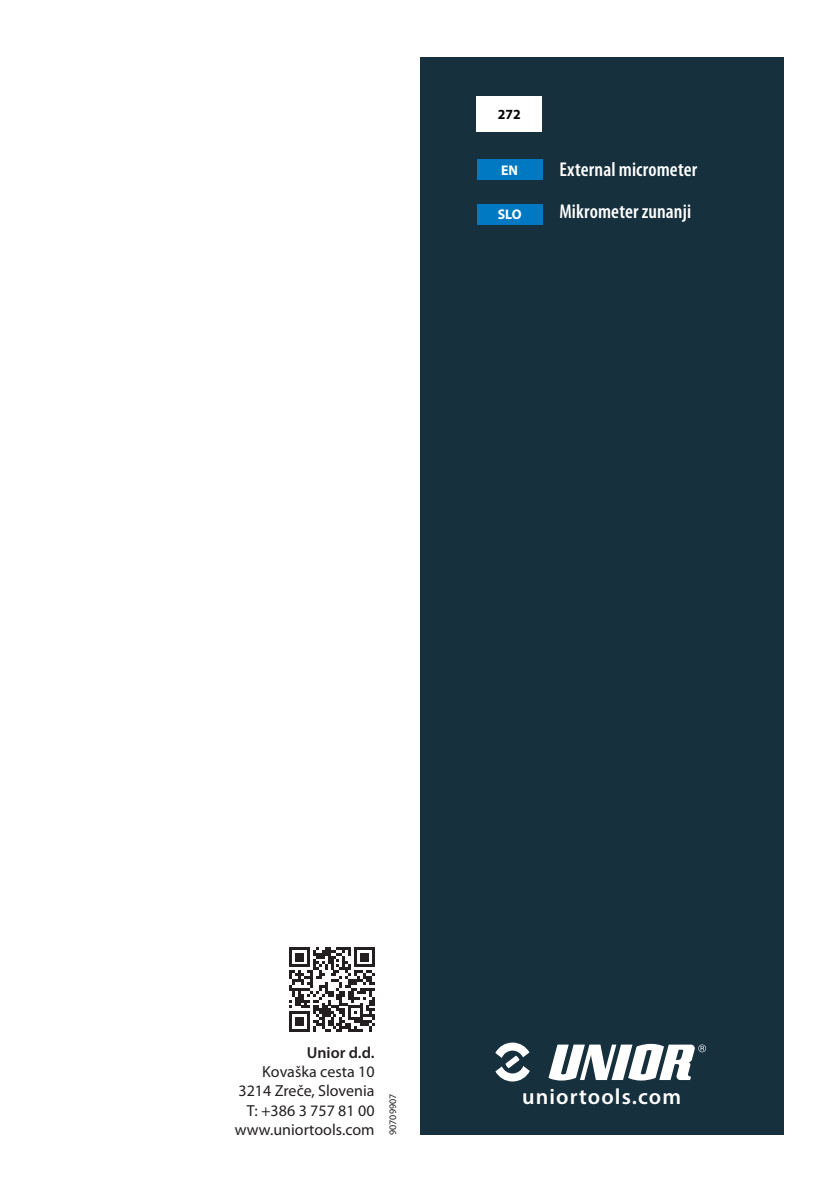
<style>
.page{position:relative;width:840px;height:1191px;background:#fff}
.page>*{position:absolute;margin:0;border:0;box-sizing:border-box;transform-origin:0 0}
.t1{font:600 22px "Myriad Pro";letter-spacing:.05em;color:#fff}
.ang_ime_artikla{font:600 condensed 20px "Myriad Pro";letter-spacing:.005em;color:#fff}
.t2{font:16px "Myriad Pro";color:#231f20}
.t3{font:600 16px "Myriad Pro";color:#231f20}
.oznaka{font:700 14px "Myriad Pro";color:#fff}
.nem_št_artikla{font:700 14px "Myriad Pro";color:#040503}
.t4{font:10px "Myriad Pro";color:#231f20}
</style>
<div class="page">
<div style="left:420px;top:58px;width:362px;height:1076px;background:#16303d"></div>
<svg style="left:289px;top:947px;width:85px;height:85px"></svg>
<svg style="left:548px;top:1043px;width:157px;height:37px"></svg>
<svg style="left:495px;top:1042px;width:34px;height:39px"></svg>
<div style="left:476px;top:96px;width:65px;height:35px;background:#fff"></div>
<div style="left:477px;top:159px;width:65px;height:21px;background:#0079c2"></div>
<div style="left:477px;top:204px;width:65px;height:21px;background:#0079c2"></div>
<p class="nem_št_artikla" style="left:497px;top:105px;width:24px">272</p>
<p class="oznaka" style="left:501px;top:161px;width:18px">EN</p>
<p class="oznaka" style="left:497px;top:205px;width:25px">SLO</p>
<p class="ang_ime_artikla" style="left:559px;top:157px;width:139px">External micrometer</p>
<p class="ang_ime_artikla" style="left:559px;top:199px;width:133px">Mikrometer zunanji</p>
<p class="t3" style="left:306px;top:1042px;width:69px">Unior d.d.</p>
<p class="t2" style="left:262px;top:1062px;width:114px">Kovaška cesta 10</p>
<p class="t2" style="left:238px;top:1081px;width:137px">3214 Zreče, Slovenia</p>
<p class="t2" style="left:247px;top:1100px;width:129px">T: +386 3 757 81 00</p>
<p class="t2" style="left:235px;top:1119px;width:141px">www.uniortools.com</p>
<p class="t4" style="left:386px;top:1134px;width:43px;rotate:-90deg">90709907</p>
<p class="t1" style="left:522px;top:1082px;width:160px">uniortools.com</p>
</div>
